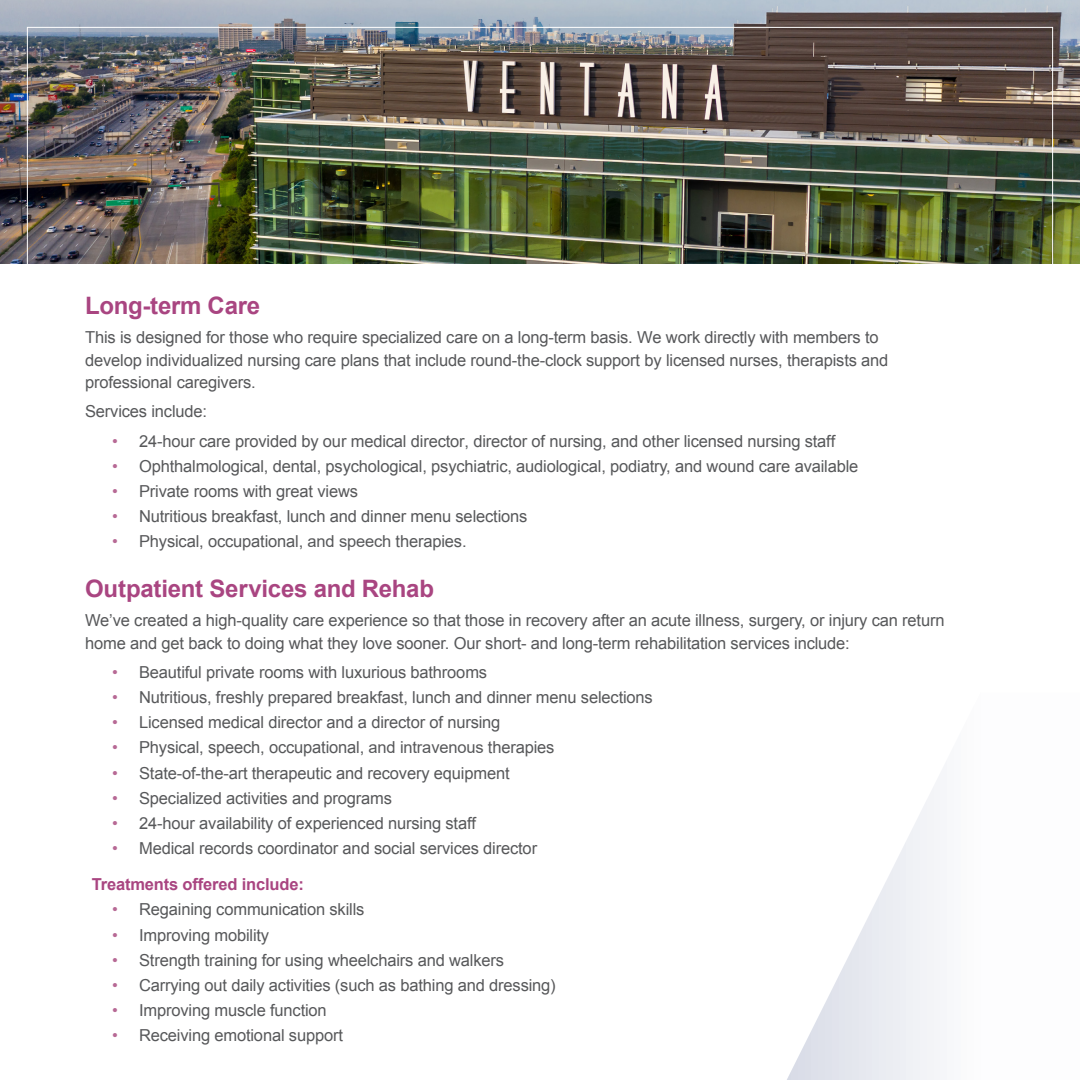
<style>
.page{position:relative;width:1080px;height:1080px;background:#fff}
.page>*{position:absolute;margin:0;border:0;box-sizing:border-box;transform-origin:0 0}
.t1{font:700 24px "Arial";letter-spacing:-.01em;color:#a94581}
.t2{font:16.5px/22.5px "Arial";letter-spacing:-.01em;color:#57585a}
.t3{font:700 16.5px "Arial";letter-spacing:-.01em;color:#a94581}
.s1{color:#b76995}
</style>
<div class="page">
<img style="left:0;top:0;width:1080px;height:264px">
<svg style="left:787px;top:775px;width:153px;height:305px"></svg>
<p class="t1" style="left:85px;top:290px;width:177px">Long-term Care</p>
<p class="t2" style="left:85px;top:326px;width:805px">This is designed for those who require specialized care on a long-term basis. We work directly with members to develop individualized nursing care plans that include round-the-clock support by licensed nurses, therapists and professional caregivers.</p>
<p class="t2" style="left:85px;top:400px;width:124px">Services include:</p>
<p class="t2" style="left:112px;top:430px;width:725px"><span class="s1">•</span> 24-hour care provided by our medical director, director of nursing, and other licensed nursing staff</p>
<p class="t2" style="left:112px;top:455px;width:748px"><span class="s1">•</span> Ophthalmological, dental, psychological, psychiatric, audiological, podiatry, and wound care available</p>
<p class="t2" style="left:112px;top:480px;width:247px"><span class="s1">•</span> Private rooms with great views</p>
<p class="t2" style="left:112px;top:505px;width:417px"><span class="s1">•</span> Nutritious breakfast, lunch and dinner menu selections</p>
<p class="t2" style="left:112px;top:530px;width:356px"><span class="s1">•</span> Physical, occupational, and speech therapies.</p>
<p class="t1" style="left:85px;top:573px;width:350px">Outpatient Services and Rehab</p>
<p class="t2" style="left:85px;top:609px;width:861px">We’ve created a high-quality care experience so that those in recovery after an acute illness, surgery, or injury can return home and get back to doing what they love sooner. Our short- and long-term rehabilitation services include:</p>
<p class="t2" style="left:112px;top:661px;width:377px"><span class="s1">•</span> Beautiful private rooms with luxurious bathrooms</p>
<p class="t2" style="left:112px;top:686px;width:542px"><span class="s1">•</span> Nutritious, freshly prepared breakfast, lunch and dinner menu selections</p>
<p class="t2" style="left:112px;top:711px;width:390px"><span class="s1">•</span> Licensed medical director and a director of nursing</p>
<p class="t2" style="left:112px;top:737px;width:444px"><span class="s1">•</span> Physical, speech, occupational, and intravenous therapies</p>
<p class="t2" style="left:112px;top:762px;width:399px"><span class="s1">•</span> State-of-the-art therapeutic and recovery equipment</p>
<p class="t2" style="left:112px;top:787px;width:282px"><span class="s1">•</span> Specialized activities and programs</p>
<p class="t2" style="left:112px;top:812px;width:365px"><span class="s1">•</span> 24-hour availability of experienced nursing staff</p>
<p class="t2" style="left:112px;top:837px;width:427px"><span class="s1">•</span> Medical records coordinator and social services director</p>
<p class="t3" style="left:92px;top:874px;width:214px">Treatments offered include:</p>
<p class="t2" style="left:112px;top:899px;width:254px"><span class="s1">•</span> Regaining communication skills</p>
<p class="t2" style="left:112px;top:924px;width:159px"><span class="s1">•</span> Improving mobility</p>
<p class="t2" style="left:112px;top:949px;width:393px"><span class="s1">•</span> Strength training for using wheelchairs and walkers</p>
<p class="t2" style="left:112px;top:974px;width:445px"><span class="s1">•</span> Carrying out daily activities (such as bathing and dressing)</p>
<p class="t2" style="left:112px;top:999px;width:216px"><span class="s1">•</span> Improving muscle function</p>
<p class="t2" style="left:112px;top:1025px;width:232px"><span class="s1">•</span> Receiving emotional support</p>
</div>
